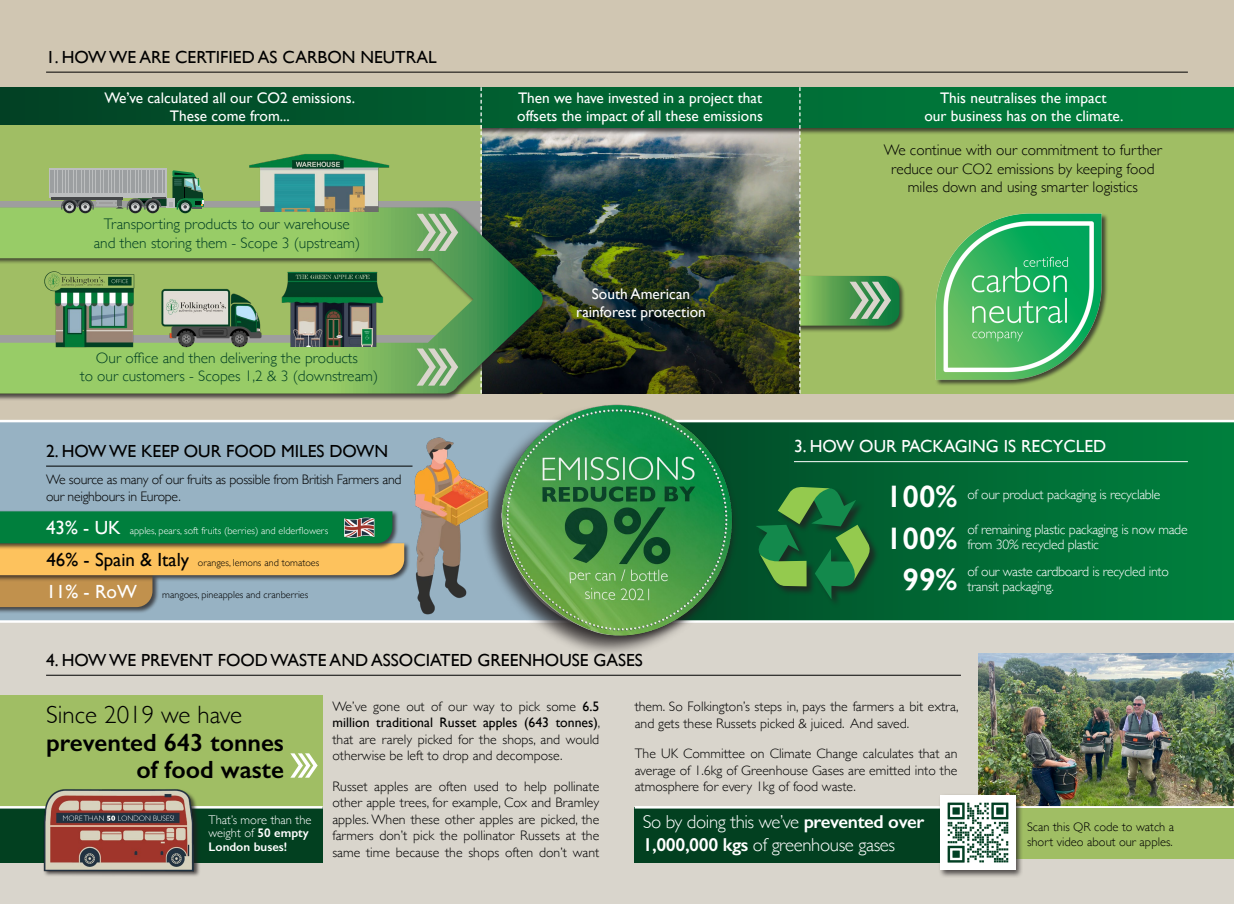
<style>
.page{position:relative;width:1234px;height:904px;background:#fff}
.page>*{position:absolute;margin:0;border:0;box-sizing:border-box;transform-origin:0 0}
.t1{font:600 31.25px "Gill Sans";color:#fff}
.t2{font:600 25px/27.5px "Gill Sans";color:#000}
.t3{font:19px "Gill Sans";color:#000}
.t4{font:19px "Gill Sans";color:#fff}
.t5{font:300 18.75px/22.5px "Gill Sans";letter-spacing:-.02em;color:#fff}
.t6{font:17.5px "Gill Sans";color:#000}
.t7{font:17.5px "Gill Sans";color:#fff}
.t8{font:15.25px/18.4px "Gill Sans";color:#fff}
.t9{font:300 15.25px "Gill Sans";color:#024024}
.t10{font:300 15.25px/18.4px "Gill Sans";color:#000;text-align:center}
.t11{font:300 13.75px/16.5px "Gill Sans";color:#000;text-align:justify}
.t12{font:300 13.75px "Gill Sans";letter-spacing:-.02em;color:#fff}
.t13{font:300 13.75px "Gill Sans";letter-spacing:-.02em;color:#000}
.t14{font:300 12.5px "Gill Sans";color:#000}
.t15{font:300 12.5px "Gill Sans";color:#fff}
.t16{font:600 12.5px "Gill Sans";color:#fff}
.t17{font:300 10.12px "Gill Sans";color:#000}
.t18{font:300 10.12px "Gill Sans";color:#fff}
.s1{font-weight:300}
.s2{font-weight:400}
.s3{font-weight:600}
</style>
<div class="page">
<svg style="left:739px;top:422px;width:494px;height:198px;background:#016d36"></svg>
<div style="left:0;top:0;width:1233px;height:421px;background:#d0c6b2"></div>
<div style="left:0;top:422px;width:480px;height:198px;background:#97b2c3"></div>
<div style="left:0;top:622px;width:1233px;height:282px;background:#d9d5cc"></div>
<hr style="left:46px;top:466px;width:366px;height:1px;background:#000">
<hr style="left:793px;top:461px;width:394px;height:1px;background:#fff">
<div style="left:755px;top:486px;width:124px;height:122px;background:#231f20;opacity:.75"></div>
<svg style="left:755px;top:486px;width:115px;height:113px;background:#267539"></svg>
<div style="left:0;top:573px;width:159px;height:40px;background:#231f20;opacity:.75"></div>
<div style="left:0;top:510px;width:399px;height:39px;background:#91abbb"></div>
<svg style="left:0;top:511px;width:395px;height:96px;background:#869b61"></svg>
<img style="left:342px;top:517px;width:34px;height:22px">
<div style="left:0;top:694px;width:322px;height:168px;background:#a0be64"></div>
<div style="left:634px;top:807px;width:333px;height:55px;background:#024020"></div>
<div style="left:799px;top:122px;width:434px;height:271px;background:#a0be64"></div>
<hr style="left:46px;top:675px;width:914px;height:1px;background:#000">
<div style="left:756px;top:275px;width:149px;height:57px;background:#231f20;opacity:.75"></div>
<img style="left:481px;top:134px;width:277px;height:259px">
<img style="left:978px;top:653px;width:255px;height:153px">
<hr style="left:634px;top:806px;width:599px;height:2px;background:#fff">
<div style="left:990px;top:808px;width:243px;height:51px;background:#a0be64"></div>
<div style="left:938px;top:793px;width:85px;height:84px;background:#231f20;opacity:.75"></div>
<img style="left:940px;top:795px;width:74px;height:74px">
<hr style="left:0;top:420px;width:1233px;height:2px;background:#fff">
<svg style="left:290px;top:753px;width:28px;height:24px"></svg>
<div style="left:0;top:86px;width:1233px;height:48px;background:#231f20;opacity:.75"></div>
<svg style="left:0;top:87px;width:1233px;height:41px;background:#016231"></svg>
<hr style="left:46px;top:72px;width:1141px;height:1px;background:#000">
<div style="left:0;top:125px;width:481px;height:114px;background:#a0be64"></div>
<div style="left:0;top:201px;width:481px;height:36px;background:#9e9e9e"></div>
<svg style="left:480px;top:87px;width:1px;height:118px"></svg>
<div style="left:0;top:207px;width:548px;height:193px;background:#231f20;opacity:.75"></div>
<svg style="left:0;top:207px;width:544px;height:186px;background:#7caa5a"></svg>
<div style="left:935px;top:213px;width:173px;height:174px;background:#231f20;opacity:.75"></div>
<img style="left:935px;top:213px;width:173px;height:167px">
<img style="left:235px;top:154px;width:163px;height:58px">
<div style="left:49px;top:168px;width:117px;height:29px;background:#bcbebf"></div>
<svg style="left:50px;top:170px;width:154px;height:43px"></svg>
<img style="left:156px;top:285px;width:110px;height:67px">
<img style="left:270px;top:270px;width:116px;height:76px">
<svg style="left:416px;top:214px;width:42px;height:37px;background:#97b98e"></svg>
<div style="left:0;top:807px;width:322px;height:55px;background:#024020"></div>
<svg style="left:416px;top:348px;width:42px;height:37px;background:#96b98d"></svg>
<hr style="left:0;top:806px;width:322px;height:2px;background:#fff">
<img style="left:35px;top:789px;width:164px;height:87px">
<div style="left:480px;top:404px;width:253px;height:253px;background:#231f20;opacity:.75"></div>
<img style="left:493px;top:404px;width:246px;height:243px">
<svg style="left:758px;top:87px;width:141px;height:306px"></svg>
<img style="left:395px;top:427px;width:101px;height:199px">
<img style="left:38px;top:265px;width:103px;height:88px">
<p class="t6" style="left:46px;top:47px;width:392px">1. HOW WE ARE CERTIFIED AS CARBON NEUTRAL</p>
<p class="t8" style="left:104px;top:88px;width:252px;text-align:center">We’ve calculated all our CO2 emissions.<br>These come from...</p>
<p class="t8" style="left:939px;top:88px;width:168px">This neutralises the impact</p>
<p class="t8" style="left:517px;top:88px;width:247px">Then we have invested in a project that offsets the impact of all these emissions</p>
<p class="t8" style="left:924px;top:107px;width:200px">our business has on the climate.</p>
<p class="t9" style="left:104px;top:212px;width:247px">Transporting products to our warehouse</p>
<p class="t9" style="left:94px;top:231px;width:268px">and then storing them - Scope 3 (upstream)</p>
<p class="t9" style="left:96px;top:346px;width:263px">Our office and then delivering the products</p>
<p class="t9" style="left:80px;top:364px;width:299px">to our customers - Scopes 1,2 &amp; 3 (downstream)</p>
<p class="t6" style="left:46px;top:441px;width:343px">2. HOW WE KEEP OUR FOOD MILES DOWN</p>
<p class="t13" style="left:46px;top:469px;width:357px">We source as many of our fruits as possible from British Farmers and</p>
<p class="t13" style="left:46px;top:485px;width:136px">our neighbours in Europe.</p>
<p class="t4" style="left:46px;top:516px;width:76px">43% - UK</p>
<p class="t18" style="left:130px;top:522px;width:200px">apples, pears, soft fruits (berries) and elderflowers</p>
<p class="t3" style="left:46px;top:548px;width:144px">46% - Spain &amp; Italy</p>
<p class="t17" style="left:198px;top:554px;width:123px">oranges, lemons and tomatoes</p>
<p class="t17" style="left:162px;top:586px;width:147px">mangoes, pineapples and cranberries</p>
<p class="t4" style="left:46px;top:580px;width:92px">11% - RoW</p>
<p class="t8" style="left:591px;top:284px;width:100px">South American</p>
<p class="t8" style="left:576px;top:302px;width:131px">rainforest protection</p>
<p class="t10" style="left:883px;top:140px;width:280px">We continue with our commitment to further reduce our CO2 emissions by keeping food miles down and using smarter logistics</p>
<p class="t7" style="left:793px;top:436px;width:313px">3. HOW OUR PACKAGING IS RECYCLED</p>
<p class="t1" style="left:885px;top:477px;width:73px">100%</p>
<p class="t12" style="left:967px;top:484px;width:194px">of our product packaging is recyclable</p>
<p class="t1" style="left:885px;top:519px;width:73px">100%</p>
<p class="t12" style="left:967px;top:518px;width:222px">of remaining plastic packaging is now made</p>
<p class="t12" style="left:967px;top:533px;width:133px">from 30% recycled plastic</p>
<p class="t1" style="left:902px;top:561px;width:56px">99%</p>
<p class="t12" style="left:967px;top:561px;width:203px">of our waste cardboard is recycled into</p>
<p class="t12" style="left:967px;top:576px;width:88px">transit packaging.</p>
<p class="t6" style="left:46px;top:650px;width:598px">4. HOW WE PREVENT FOOD WASTE AND ASSOCIATED GREENHOUSE GASES</p>
<p class="t2" style="left:46px;top:700px;width:239px"><span class="s1">Since 2019 we have </span>prevented 643 tonnes</p>
<p class="t2" style="left:136px;top:755px;width:149px">of food waste</p>
<p class="t11" style="left:332px;top:697px;width:269px">We’ve gone out of our way to pick some <span class="s2">6.5 million traditional Russet apples (643 tonnes)</span>, that are rarely picked for the shops, and would otherwise be left to drop and decompose.</p>
<p class="t11" style="left:332px;top:777px;width:268px">Russet apples are often used to help pollinate other apple trees, for example, Cox and Bramley apples. When these other apples are picked, the farmers don’t pick the pollinator Russets at the same time because the shops often don’t want</p>
<p class="t11" style="left:634px;top:698px;width:325px">them. So Folkington’s steps in, pays the farmers a bit extra, and gets these Russets picked &amp; juiced. And saved.</p>
<p class="t11" style="left:634px;top:744px;width:324px">The UK Committee on Climate Change calculates that an average of 1.6kg of Greenhouse Gases are emitted into the atmosphere for every 1kg of food waste.</p>
<p class="t5" style="left:642px;top:809px;width:283px">So by doing this we’ve <span class="s3">prevented over<br>1,000,000 kgs</span> of greenhouse gases</p>
<p class="t15" style="left:208px;top:809px;width:104px">That’s more than the</p>
<p class="t15" style="left:208px;top:823px;width:102px">weight of <span class="s3">50 empty</span></p>
<p class="t16" style="left:208px;top:839px;width:80px">London buses!</p>
<p class="t14" style="left:1026px;top:817px;width:149px">Scan this QR code to watch a</p>
<p class="t14" style="left:1026px;top:832px;width:147px">short video about our apples.</p>
</div>
